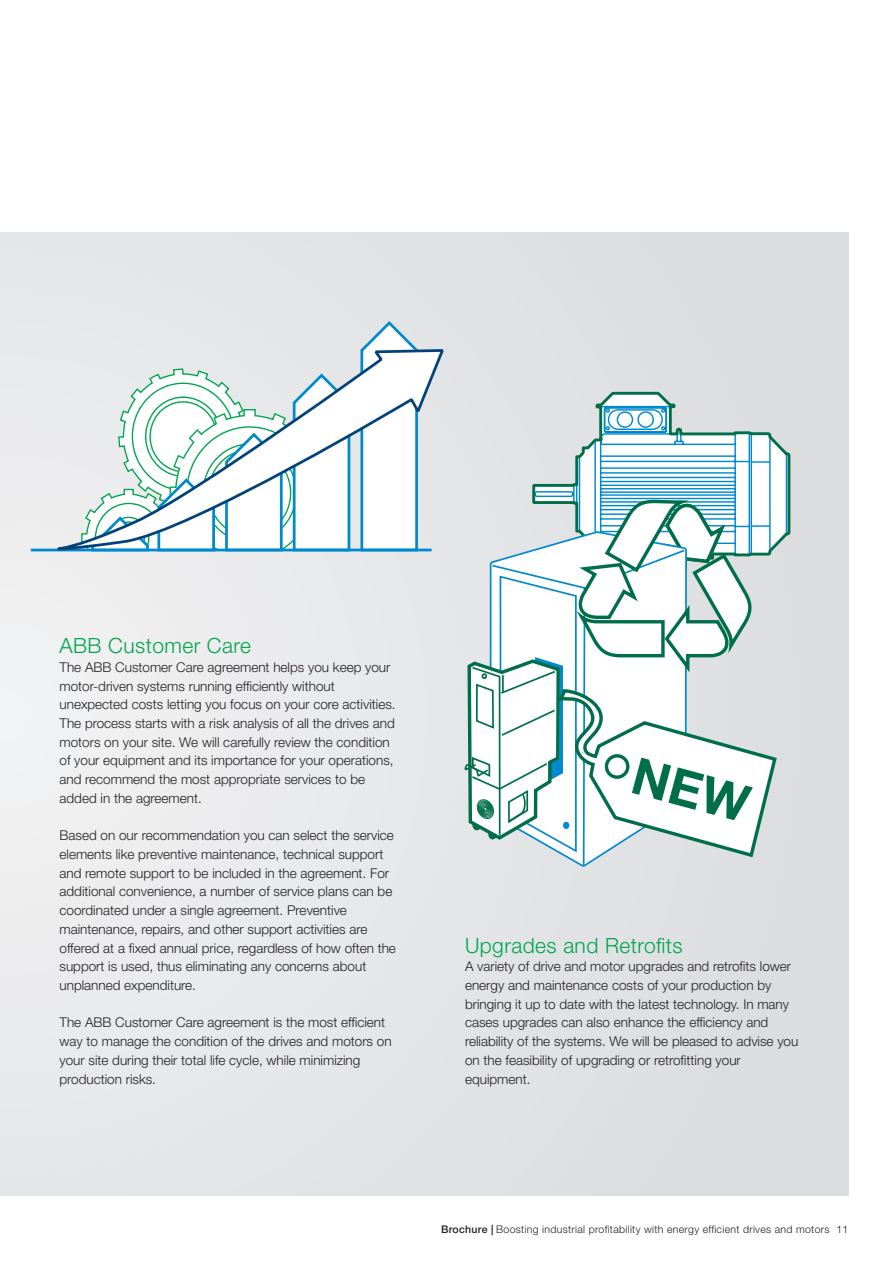
<style>
.page{position:relative;width:893px;height:1263px;background:#fff}
.page>*{position:absolute;margin:0;border:0;box-sizing:border-box;transform-origin:0 0}
.t1{font:300 21px "Helvetica Neue LT Std";letter-spacing:.02em;color:#00a54f}
.t2{font:300 13.5px/18.8px "Helvetica Neue LT Std";color:#231f20}
.t3{font:300 10.5px "Helvetica Neue LT Std";letter-spacing:.03em;color:#231f20}
.s1{font-weight:500}
.s2{font-family:"Helvetica Neue LT Pro";font-weight:500}
</style>
<div class="page">
<div style="left:0;top:233px;width:848px;height:963px;background:#e5e6e8"></div>
<svg style="left:362px;top:321px;width:54px;height:27px"></svg>
<hr style="left:31px;top:549px;width:401px;height:2px;background:#0089cf">
<svg style="left:55px;top:348px;width:389px;height:204px"></svg>
<svg style="left:464px;top:391px;width:327px;height:468px"></svg>
<h1 class="t1" style="left:60px;top:633px;width:193px">ABB Customer Care</h1>
<p class="t2" style="left:60px;top:657px;width:338px">The ABB Customer Care agreement helps you keep your motor-driven systems running efficiently without unexpected costs letting you focus on your core activities.<br>The process starts with a risk analysis of all the drives and motors on your site. We will carefully review the condition of your equipment and its importance for your operations, and recommend the most appropriate services to be added in the agreement.</p>
<p class="t2" style="left:60px;top:826px;width:338px">Based on our recommendation you can select the service elements like preventive maintenance, technical support and remote support to be included in the agreement. For additional convenience, a number of service plans can be coordinated under a single agreement. Preventive maintenance, repairs, and other support activities are offered at a fixed annual price, regardless of how often the support is used, thus eliminating any concerns about unplanned expenditure.</p>
<p class="t2" style="left:60px;top:1013px;width:334px">The ABB Customer Care agreement is the most efficient way to manage the condition of the drives and motors on your site during their total life cycle, while minimizing production risks.</p>
<h1 class="t1" style="left:465px;top:932px;width:219px">Upgrades and Retrofits</h1>
<p class="t2" style="left:465px;top:957px;width:335px">A variety of drive and motor upgrades and retrofits lower energy and maintenance costs of your production by bringing it up to date with the latest technology. In many cases upgrades can also enhance the efficiency and reliability of the systems. We will be pleased to advise you on the feasibility of upgrading or retrofitting your equipment.</p>
<p class="t3" style="left:441px;top:1223px;width:409px"><span class="s1">Brochure</span> <span class="s2">|</span> Boosting industrial profitability with energy efficient drives and motors 11</p>
</div>
